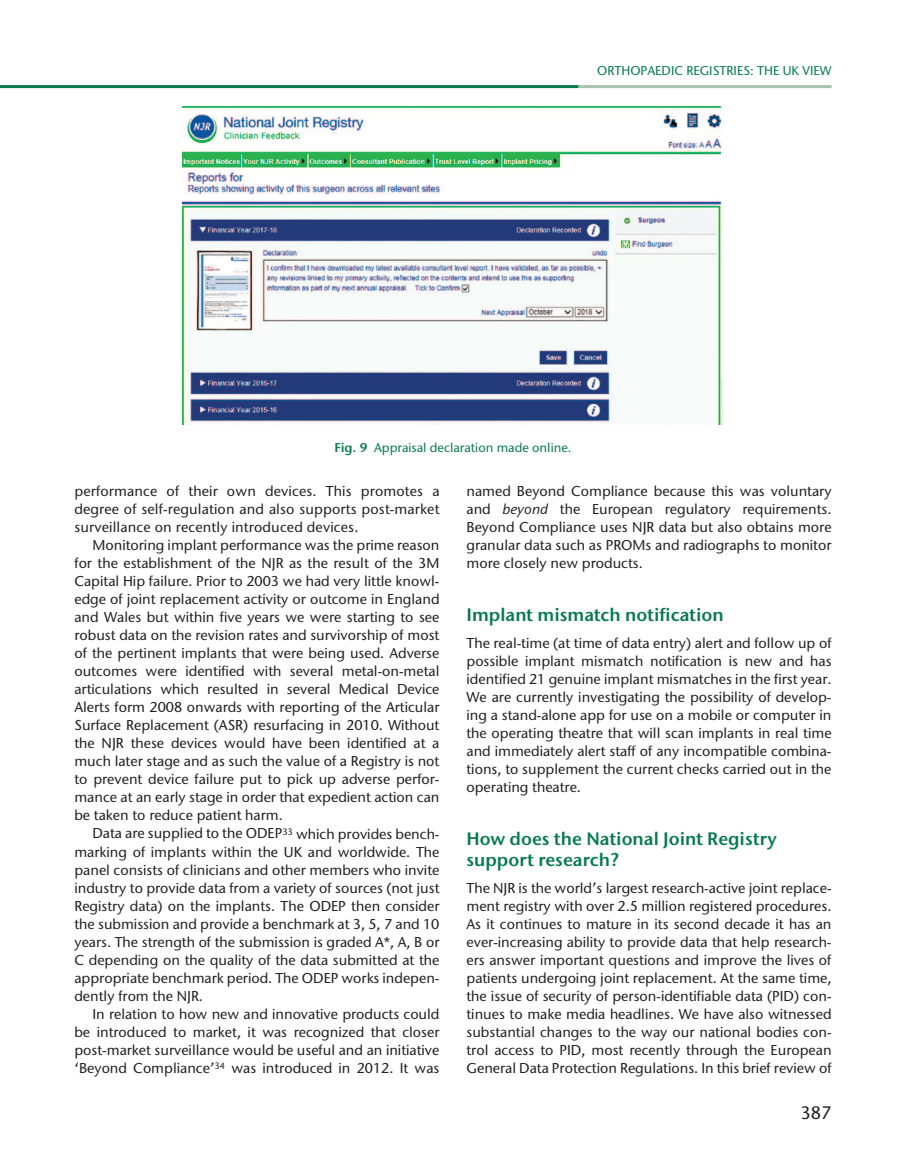
<style>
.page{position:relative;width:906px;height:1170px;background:#fff}
.page>*{position:absolute;margin:0;border:0;box-sizing:border-box;transform-origin:0 0}
.t1{font:600 18px/21px "Stone Sans ITC Pro";color:#077a4e}
.t2{font:500 18px "Stone Sans ITC Pro";color:#231f20}
.t3{font:500 14.25px/18px "Stone Sans ITC Pro";color:#231f20;text-align:justify}
.t4{font:500 12.75px "Stone Sans ITC Pro";color:#077a4e}
.s1{font-weight:600}
.s2{font-style:italic}
</style>
<div class="page">
<hr style="left:578px;top:85px;width:253px;height:3px;background:#a9c1b0">
<hr style="left:0;top:85px;width:578px;height:3px;background:#077a4e">
<img style="left:183px;top:106px;width:540px;height:319px">
<p class="t4" style="left:597px;top:63px;width:236px">Orthopaedic registries: the UK view</p>
<p class="t4" style="left:334px;top:439px;width:239px"><span class="s1">Fig. 9</span> Appraisal declaration made online.</p>
<p class="t3" style="left:74px;top:482px;width:366px">performance of their own devices. This promotes a degree of self-regulation and also supports post-market surveillance on recently introduced devices.</p>
<p class="t3" style="left:74px;top:536px;width:366px;text-indent:18px">Monitoring implant performance was the prime reason for the establishment of the NJR as the result of the 3M Capital Hip failure. Prior to 2003 we had very little knowl&shy;edge of joint replacement activity or outcome in England and Wales but within five years we were starting to see robust data on the revision rates and survivorship of most of the pertinent implants that were being used. Adverse outcomes were identified with several metal-on-metal articulations which resulted in several Medical Device Alerts form 2008 onwards with reporting of the Articular Surface Replacement (ASR) resurfacing in 2010. Without the NJR these devices would have been identified at a much later stage and as such the value of a Registry is not to prevent device failure put to pick up adverse perfor&shy;mance at an early stage in order that expedient action can be taken to reduce patient harm.</p>
<p class="t3" style="left:74px;top:824px;width:366px;text-indent:18px">Data are supplied to the ODEP<sup>33</sup> which provides bench&shy;marking of implants within the UK and worldwide. The panel consists of clinicians and other members who invite industry to provide data from a variety of sources (not just Registry data) on the implants. The ODEP then consider the submission and provide a benchmark at 3, 5, 7 and 10 years. The strength of the submission is graded A*, A, B or C depending on the quality of the data submitted at the appropriate benchmark period. The ODEP works indepen&shy;dently from the NJR.</p>
<p class="t3" style="left:74px;top:1004px;width:366px;text-indent:18px">In relation to how new and innovative products could be introduced to market, it was recognized that closer post-market surveillance would be useful and an initiative ‘Beyond Compliance’<sup>34</sup> was introduced in 2012. It was</p>
<p class="t3" style="left:466px;top:482px;width:366px">named Beyond Compliance because this was voluntary and <span class="s2">beyond</span> the European regulatory requirements.<br>Beyond Compliance uses NJR data but also obtains more granular data such as PROMs and radiographs to monitor more closely new products.</p>
<p class="t1" style="left:466px;top:604px;width:259px">Implant mismatch notification</p>
<p class="t3" style="left:466px;top:633px;width:366px">The real-time (at time of data entry) alert and follow up of possible implant mismatch notification is new and has identified 21 genuine implant mismatches in the first year.<br>We are currently investigating the possibility of develop&shy;ing a stand-alone app for use on a mobile or computer in the operating theatre that will scan implants in real time and immediately alert staff of any incompatible combina&shy;tions, to supplement the current checks carried out in the operating theatre.</p>
<p class="t1" style="left:466px;top:827px;width:312px">How does the National Joint Registry support research?</p>
<p class="t3" style="left:466px;top:878px;width:366px">The NJR is the world’s largest research-active joint replace&shy;ment registry with over 2.5 million registered procedures.<br>As it continues to mature in its second decade it has an ever-increasing ability to provide data that help research&shy;ers answer important questions and improve the lives of patients undergoing joint replacement. At the same time, the issue of security of person-identifiable data (PID) con&shy;tinues to make media headlines. We have also witnessed substantial changes to the way our national bodies con&shy;trol access to PID, most recently through the European General Data Protection Regulations. In this brief review of</p>
<p class="t2" style="left:800px;top:1101px;width:32px">387</p>
</div>
